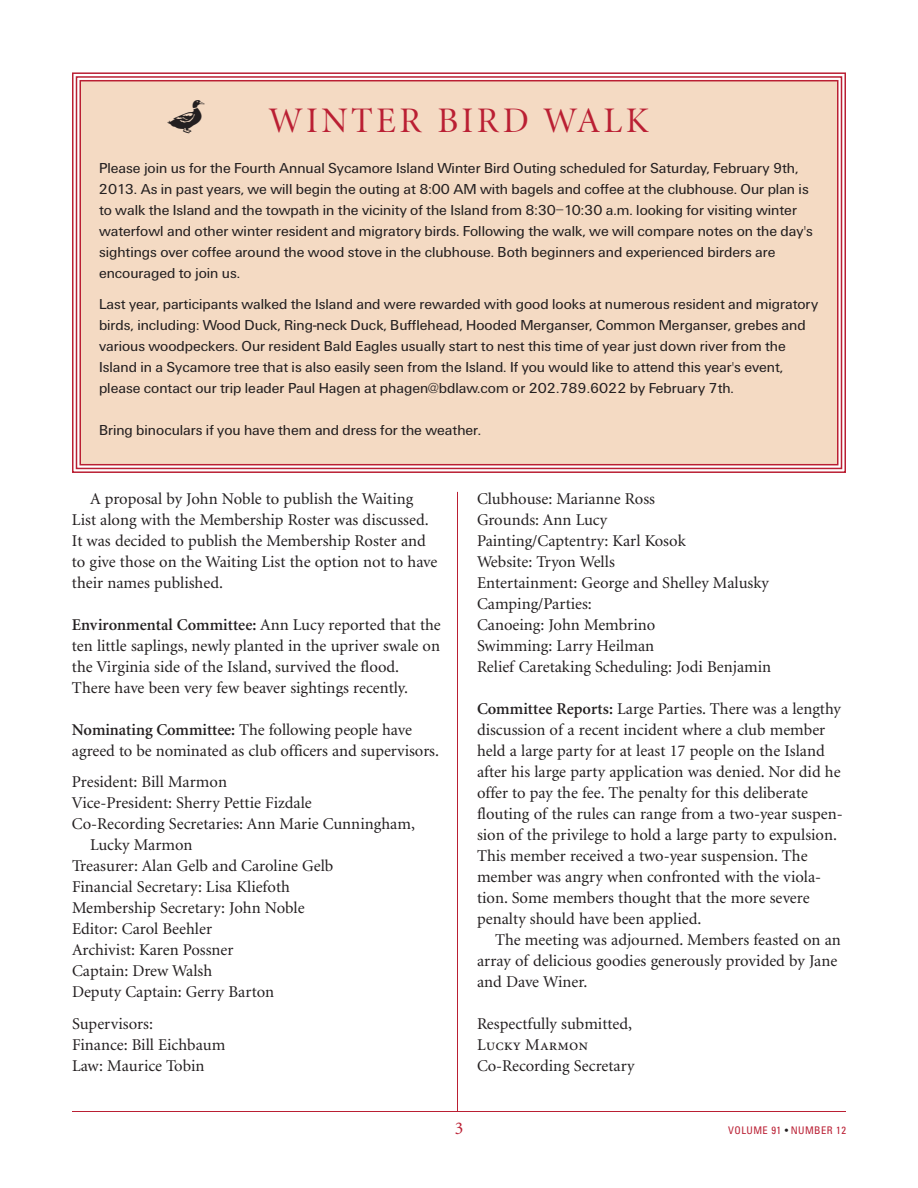
<style>
.page{position:relative;width:918px;height:1188px;background:#fff}
.page>*{position:absolute;margin:0;border:0;box-sizing:border-box;transform-origin:0 0}
.t1{font:36px "Minion Display";letter-spacing:.095em;color:#ba1f33}
.t2{font:36px "PF Animals";color:#231f20}
.t3{font:18px "Minion";color:#ba1f33}
.t4{font:16.5px/21px "Minion";color:#231f20}
.t5{font:16.5px "Minion Regular SC";color:#231f20}
.t6{font:15px/21px "U55";color:#231f20}
.t7{font:condensed 10.5px "Univers";letter-spacing:.045em;color:#ba1f33}
.s1{font-weight:600}
.s2{color:#231f20}
</style>
<div class="page">
<hr style="left:457px;top:492px;width:1px;height:620px;background:#ba1f33">
<hr style="left:72px;top:1111px;width:774px;height:1px;background:#ba1f33">
<div style="left:81px;top:81px;width:756px;height:383px;background:#f4dac3"></div>
<div style="left:72px;top:72px;width:774px;height:401px;border:2px solid #ba1f33"></div>
<div style="left:76px;top:76px;width:766px;height:393px;border:2px solid #ba1f33"></div>
<div style="left:80px;top:80px;width:759px;height:385px;border:2px solid #ba1f33"></div>
<h1 class="t2" style="left:167px;top:97px;width:40px">v</h1>
<h1 class="t1" style="left:269px;top:107px;width:382px">WINTER BIRD WALK</h1>
<p class="t6" style="left:99px;top:158px;width:715px">Please join us for the Fourth Annual Sycamore Island Winter Bird Outing scheduled for Saturday, February 9th, 2013. As in past years, we will begin the outing at 8:00 AM with bagels and coffee at the clubhouse. Our plan is to walk the Island and the towpath in the vicinity of the Island from 8:30–10:30 a.m. looking for visiting winter waterfowl and other winter resident and migratory birds. Following the walk, we will compare notes on the day's sightings over coffee around the wood stove in the clubhouse. Both beginners and experienced birders are encouraged to join us.</p>
<p class="t6" style="left:99px;top:295px;width:721px">Last year, participants walked the Island and were rewarded with good looks at numerous resident and migratory birds, including: Wood Duck, Ring-neck Duck, Bufflehead, Hooded Merganser, Common Merganser, grebes and various woodpeckers. Our resident Bald Eagles usually start to nest this time of year just down river from the Island in a Sycamore tree that is also easily seen from the Island. If you would like to attend this year's event, please contact our trip leader Paul Hagen at phagen@bdlaw.com or 202.789.6022 by February 7th.</p>
<p class="t6" style="left:99px;top:421px;width:384px">Bring binoculars if you have them and dress for the weather.</p>
<p class="t4" style="left:72px;top:489px;width:367px;text-indent:18px">A proposal by John Noble to publish the Waiting List along with the Membership Roster was discussed.<br>It was decided to publish the Membership Roster and to give those on the Waiting List the option not to have their names published.</p>
<p class="t4" style="left:72px;top:615px;width:370px"><span class="s1">Environmental Committee:</span> Ann Lucy reported that the ten little saplings, newly planted in the upriver swale on the Virginia side of the Island, survived the flood.<br>There have been very few beaver sightings recently.</p>
<p class="t4" style="left:72px;top:720px;width:369px"><span class="s1">Nominating Committee:</span> The following people have agreed to be nominated as club officers and supervisors.</p>
<p class="t4" style="left:72px;top:773px;width:157px">President: Bill Marmon</p>
<p class="t4" style="left:72px;top:794px;width:241px">Vice-President: Sherry Pettie Fizdale</p>
<p class="t4" style="left:72px;top:815px;width:344px">Co-Recording Secretaries: Ann Marie Cunningham,</p>
<p class="t4" style="left:90px;top:836px;width:104px">Lucky Marmon</p>
<p class="t4" style="left:72px;top:857px;width:263px">Treasurer: Alan Gelb and Caroline Gelb</p>
<p class="t4" style="left:72px;top:878px;width:219px">Financial Secretary: Lisa Kliefoth</p>
<p class="t4" style="left:72px;top:899px;width:234px">Membership Secretary: John Noble</p>
<p class="t4" style="left:72px;top:920px;width:142px">Editor: Carol Beehler</p>
<p class="t4" style="left:72px;top:941px;width:163px">Archivist: Karen Possner</p>
<p class="t4" style="left:72px;top:962px;width:142px">Captain: Drew Walsh</p>
<p class="t4" style="left:72px;top:983px;width:204px">Deputy Captain: Gerry Barton</p>
<p class="t4" style="left:72px;top:1014px;width:155px">Supervisors:<br>Finance: Bill Eichbaum<br>Law: Maurice Tobin</p>
<p class="t4" style="left:477px;top:489px;width:296px">Clubhouse: Marianne Ross<br>Grounds: Ann Lucy<br>Painting/Captentry: Karl Kosok<br>Website: Tryon Wells<br>Entertainment: George and Shelley Malusky<br>Camping/Parties:<br>Canoeing: John Membrino<br>Swimming: Larry Heilman<br>Relief Caretaking Scheduling: Jodi Benjamin</p>
<p class="t4" style="left:477px;top:699px;width:367px"><span class="s1">Committee Reports:</span> Large Parties. There was a lengthy discussion of a recent incident where a club member held a large party for at least 17 people on the Island after his large party application was denied. Nor did he offer to pay the fee. The penalty for this deliberate flouting of the rules can range from a two-year suspen&shy;sion of the privilege to hold a large party to expulsion.<br>This member received a two-year suspension. The member was angry when confronted with the viola&shy;tion. Some members thought that the more severe penalty should have been applied.</p>
<p class="t4" style="left:477px;top:930px;width:365px;text-indent:18px">The meeting was adjourned. Members feasted on an array of delicious goodies generously provided by Jane and Dave Winer.</p>
<p class="t4" style="left:477px;top:1014px;width:156px">Respectfully submitted,</p>
<p class="t5" style="left:477px;top:1038px;width:113px">Lucky Marmon</p>
<p class="t4" style="left:477px;top:1056px;width:159px">Co-Recording Secretary</p>
<p class="t3" style="left:455px;top:1121px;width:10px">3</p>
<p class="t7" style="left:728px;top:1126px;width:119px">VOLUME 91 <span class="s2">•</span> NUMBER 12</p>
</div>
